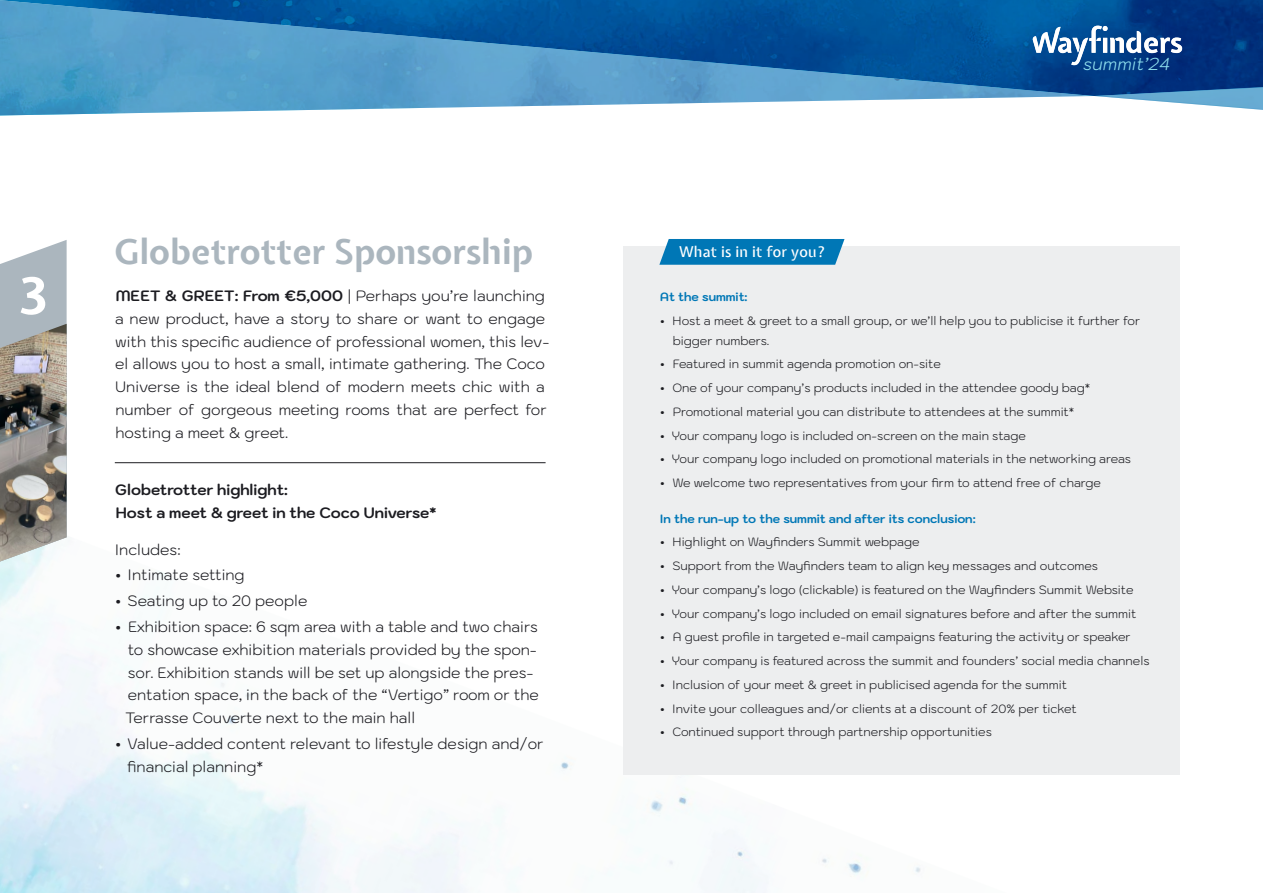
<style>
.page{position:relative;width:1263px;height:893px;background:#fff}
.page>*{position:absolute;margin:0;border:0;box-sizing:border-box;transform-origin:0 0}
.t1{font:700 52.65px "Expletus Sans";color:#fff}
.t2{font:700 34.5px "Expletus Sans";color:#abb6be}
.t3{font:italic 300 17.25px "Kodchasan";color:#90e0ef}
.t4{font:300 15px/22.8px "Kodchasan";color:#1c1c21}
.t5{font:700 15px/22.8px "Kodchasan";color:#1c1c21}
.t6{font:500 14.7px "Expletus Sans";letter-spacing:.01em;color:#fff}
.t7{font:300 12px/19.5px "Kodchasan";color:#1c1c21}
.t8{font:700 12px "Kodchasan";color:#0077b6}
.s1{font-weight:700}
</style>
<div class="page">
<div style="left:623px;top:247px;width:556px;height:528px;background:#edeeef"></div>
<img style="left:0;top:0;width:1263px;height:116px">
<hr style="left:115px;top:462px;width:431px;height:1px;background:#1c1c21">
<svg style="left:0;top:240px;width:67px;height:84px;background:#b7c0c7"></svg>
<img style="left:0;top:324px;width:67px;height:237px">
<svg style="left:1032px;top:26px;width:150px;height:39px"></svg>
<svg style="left:659px;top:239px;width:185px;height:26px;background:#0e7eb9"></svg>
<h1 class="t1" style="left:20px;top:267px;width:29px">3</h1>
<h2 class="t2" style="left:114px;top:233px;width:420px">Globetrotter Sponsorship</h2>
<p class="t4" style="left:115px;top:284px;width:436px"><span class="s1">MEET &amp; GREET: From €5,000</span> | Perhaps you’re launching a new product, have a story to share or want to engage with this specific audience of professional women, this lev&shy;el allows you to host a small, intimate gathering. The Coco Universe is the ideal blend of modern meets chic with a number of gorgeous meeting rooms that are perfect for hosting a meet &amp; greet.</p>
<p class="t5" style="left:115px;top:479px;width:323px">Globetrotter highlight:<br>Host a meet &amp; greet in the Coco Universe*</p>
<p class="t4" style="left:115px;top:539px;width:67px">Includes:</p>
<p class="t4" style="left:116px;top:564px;width:130px"><span class="s1">•</span> Intimate setting</p>
<p class="t4" style="left:116px;top:589px;width:193px"><span class="s1">•</span> Seating up to 20 people</p>
<p class="t4" style="left:125px;top:615px;width:415px;text-indent:-10px"><span class="s1">•</span> Exhibition space: 6 sqm area with a table and two chairs to showcase exhibition materials provided by the spon&shy;sor. Exhibition stands will be set up alongside the pres&shy;entation space, in the back of the “Vertigo” room or the Terrasse Couverte next to the main hall</p>
<p class="t4" style="left:127px;top:732px;width:418px;text-indent:-11px"><span class="s1">•</span> Value-added content relevant to lifestyle design and/or financial planning*</p>
<p class="t6" style="left:679px;top:244px;width:148px">What is in it for you?</p>
<h3 class="t3" style="left:1082px;top:50px;width:94px">summit’24</h3>
<p class="t8" style="left:660px;top:290px;width:89px">At the summit:</p>
<p class="t7" style="left:673px;top:311px;width:469px;text-indent:-12px"><span class="s1">•</span> Host a meet &amp; greet to a small group, or we’ll help you to publicise it further for bigger numbers.</p>
<p class="t7" style="left:661px;top:354px;width:282px"><span class="s1">•</span> Featured in summit agenda promotion on-site</p>
<p class="t7" style="left:661px;top:378px;width:431px"><span class="s1">•</span> One of your company’s products included in the attendee goody bag*</p>
<p class="t7" style="left:661px;top:402px;width:415px"><span class="s1">•</span> Promotional material you can distribute to attendees at the summit*</p>
<p class="t7" style="left:661px;top:426px;width:367px"><span class="s1">•</span> Your company logo is included on-screen on the main stage</p>
<p class="t7" style="left:661px;top:449px;width:472px"><span class="s1">•</span> Your company logo included on promotional materials in the networking areas</p>
<p class="t7" style="left:661px;top:473px;width:442px"><span class="s1">•</span> We welcome two representatives from your firm to attend free of charge</p>
<p class="t8" style="left:660px;top:511px;width:317px">In the run-up to the summit and after its conclusion:</p>
<p class="t7" style="left:661px;top:532px;width:260px"><span class="s1">•</span> Highlight on Wayfinders Summit webpage</p>
<p class="t7" style="left:661px;top:556px;width:439px"><span class="s1">•</span> Support from the Wayfinders team to align key messages and outcomes</p>
<p class="t7" style="left:661px;top:580px;width:474px"><span class="s1">•</span> Your company’s logo (clickable) is featured on the Wayfinders Summit Website</p>
<p class="t7" style="left:661px;top:604px;width:477px"><span class="s1">•</span> Your company’s logo included on email signatures before and after the summit</p>
<p class="t7" style="left:661px;top:627px;width:472px"><span class="s1">•</span> A guest profile in targeted e-mail campaigns featuring the activity or speaker</p>
<p class="t7" style="left:661px;top:651px;width:490px"><span class="s1">•</span> Your company is featured across the summit and founders’ social media channels</p>
<p class="t7" style="left:661px;top:675px;width:408px"><span class="s1">•</span> Inclusion of your meet &amp; greet in publicised agenda for the summit</p>
<p class="t7" style="left:661px;top:699px;width:417px"><span class="s1">•</span> Invite your colleagues and/or clients at a discount of 20% per ticket</p>
<p class="t7" style="left:661px;top:722px;width:333px"><span class="s1">•</span> Continued support through partnership opportunities</p>
</div>
